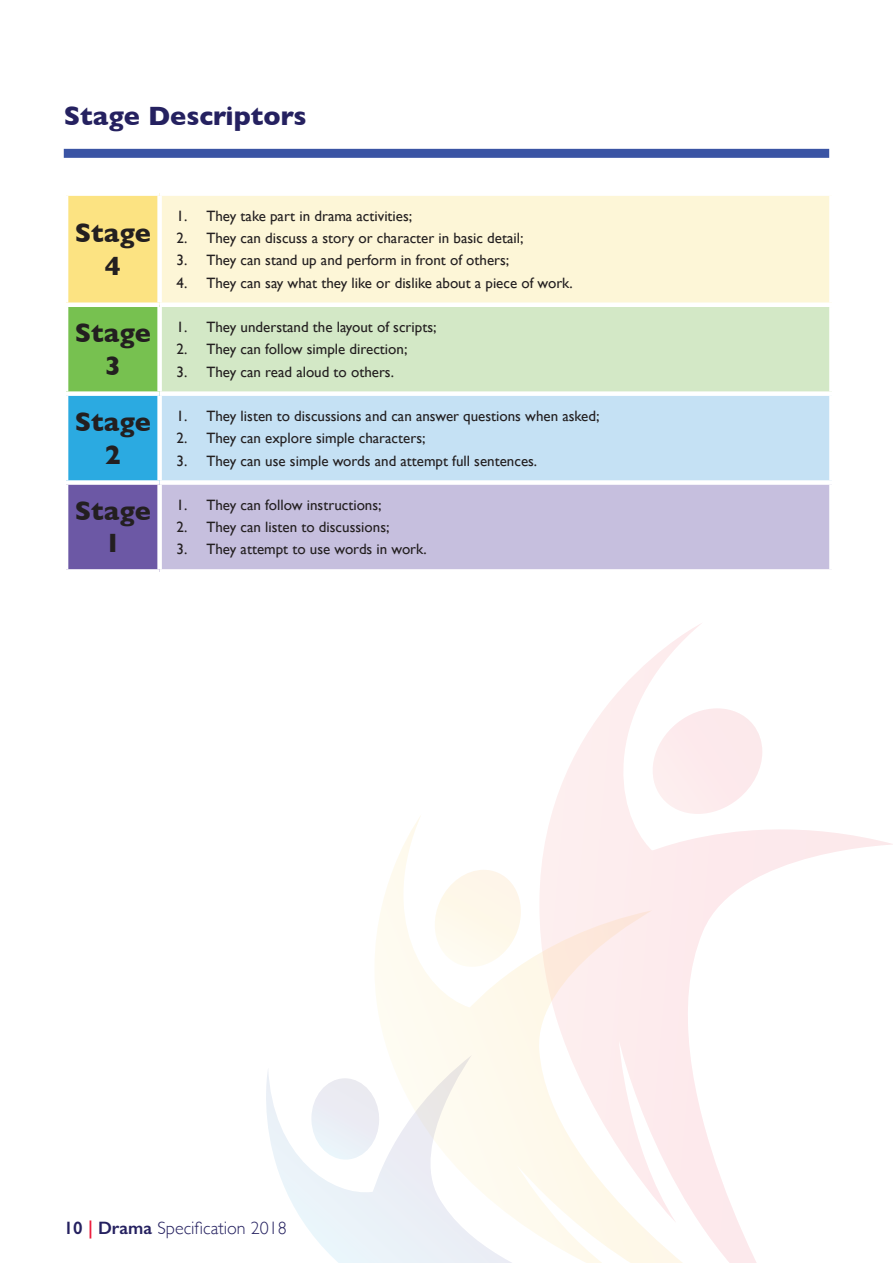
<style>
.page{position:relative;width:893px;height:1263px;background:#fff}
.page>*{position:absolute;margin:0;border:0;box-sizing:border-box;transform-origin:0 0}
.t1{font:700 27px/32.4px "Gill Sans";color:#231f20;text-align:center}
.t2{font:700 27px "Gill Sans";color:#252160}
.t3{font:300 18px "Gill Sans";color:#252160}
.t4{font:15px "Gill Sans";color:#231f20}
.s1{font-weight:600}
.s2{font-weight:600;color:#ed1a3b}
</style>
<div class="page">
<div style="left:64px;top:149px;width:765px;height:9px;background:#3a54a4"></div>
<div style="left:66px;top:194px;width:94px;height:111px;background:#fce382"></div>
<div style="left:160px;top:194px;width:671px;height:111px;background:#fdf6d7"></div>
<div style="left:66px;top:305px;width:94px;height:89px;background:#77c150"></div>
<div style="left:160px;top:305px;width:671px;height:89px;background:#d3e8c6"></div>
<div style="left:66px;top:394px;width:94px;height:88px;background:#2baae1"></div>
<div style="left:160px;top:394px;width:671px;height:88px;background:#c5e1f4"></div>
<div style="left:66px;top:482px;width:94px;height:89px;background:#6c58a5"></div>
<div style="left:160px;top:482px;width:671px;height:89px;background:#c6bfde"></div>
<div style="left:64px;top:191px;width:96px;height:5px;background:#fff"></div>
<div style="left:160px;top:191px;width:674px;height:5px;background:#fff"></div>
<div style="left:157px;top:196px;width:5px;height:106px;background:#fff"></div>
<div style="left:64px;top:302px;width:96px;height:5px;background:#fff"></div>
<div style="left:160px;top:302px;width:674px;height:5px;background:#fff"></div>
<div style="left:157px;top:307px;width:5px;height:84px;background:#fff"></div>
<div style="left:64px;top:391px;width:96px;height:5px;background:#fff"></div>
<div style="left:160px;top:391px;width:674px;height:5px;background:#fff"></div>
<div style="left:157px;top:396px;width:5px;height:84px;background:#fff"></div>
<div style="left:64px;top:480px;width:96px;height:5px;background:#fff"></div>
<div style="left:160px;top:480px;width:674px;height:5px;background:#fff"></div>
<div style="left:157px;top:485px;width:5px;height:84px;background:#fff"></div>
<hr style="left:64px;top:196px;width:4px;height:106px;background:#fff">
<div style="left:829px;top:196px;width:5px;height:106px;background:#fff"></div>
<hr style="left:64px;top:307px;width:4px;height:84px;background:#fff">
<div style="left:829px;top:307px;width:5px;height:84px;background:#fff"></div>
<hr style="left:64px;top:396px;width:4px;height:84px;background:#fff">
<div style="left:829px;top:396px;width:5px;height:84px;background:#fff"></div>
<hr style="left:64px;top:485px;width:4px;height:84px;background:#fff">
<div style="left:829px;top:485px;width:5px;height:84px;background:#fff"></div>
<div style="left:64px;top:569px;width:96px;height:5px;background:#fff"></div>
<div style="left:160px;top:569px;width:674px;height:5px;background:#fff"></div>
<svg style="left:552px;top:623px;width:341px;height:640px"></svg>
<svg style="left:653px;top:708px;width:109px;height:106px"></svg>
<svg style="left:375px;top:814px;width:372px;height:449px"></svg>
<svg style="left:435px;top:870px;width:86px;height:97px"></svg>
<svg style="left:266px;top:1055px;width:419px;height:208px"></svg>
<svg style="left:311px;top:1078px;width:68px;height:81px"></svg>
<h1 class="t2" style="left:64px;top:94px;width:244px">Stage Descriptors</h1>
<h1 class="t1" style="left:75px;top:216px;width:78px">Stage<br>4</h1>
<p class="t4" style="left:177px;top:207px;width:237px">1. They take part in drama activities;</p>
<p class="t4" style="left:177px;top:229px;width:348px">2. They can discuss a story or character in basic detail;</p>
<p class="t4" style="left:177px;top:252px;width:334px">3. They can stand up and perform in front of others;</p>
<p class="t4" style="left:177px;top:274px;width:398px">4. They can say what they like or dislike about a piece of work.</p>
<h1 class="t1" style="left:75px;top:316px;width:78px">Stage<br>3</h1>
<p class="t4" style="left:177px;top:318px;width:261px">1. They understand the layout of scripts;</p>
<p class="t4" style="left:177px;top:340px;width:232px">2. They can follow simple direction;</p>
<p class="t4" style="left:177px;top:363px;width:219px">3. They can read aloud to others.</p>
<h1 class="t1" style="left:75px;top:405px;width:78px">Stage<br>2</h1>
<p class="t4" style="left:177px;top:407px;width:424px">1. They listen to discussions and can answer questions when asked;</p>
<p class="t4" style="left:177px;top:429px;width:250px">2. They can explore simple characters;</p>
<p class="t4" style="left:177px;top:452px;width:362px">3. They can use simple words and attempt full sentences.</p>
<h1 class="t1" style="left:75px;top:494px;width:78px">Stage<br>1</h1>
<p class="t4" style="left:177px;top:496px;width:207px">1. They can follow instructions;</p>
<p class="t4" style="left:177px;top:518px;width:214px">2. They can listen to discussions;</p>
<p class="t4" style="left:177px;top:540px;width:252px">3. They attempt to use words in work.</p>
<p class="t3" style="left:64px;top:1213px;width:225px"><span class="s1">10</span> <span class="s2">|</span> <span class="s1">Drama</span> Specification 2018</p>
</div>
